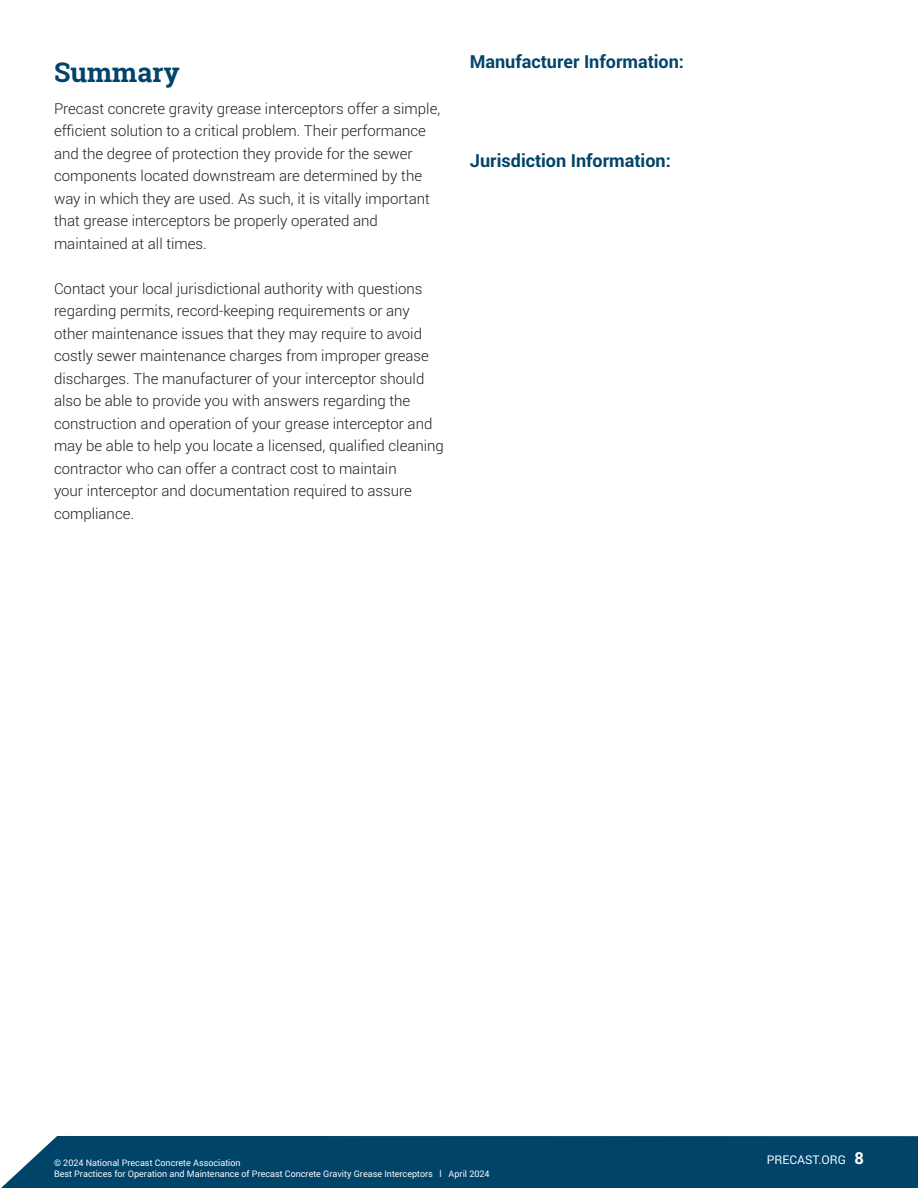
<style>
.page{position:relative;width:918px;height:1188px;background:#fff}
.page>*{position:absolute;margin:0;border:0;box-sizing:border-box;transform-origin:0 0}
.t1{font:700 27px "Roboto Slab";color:#00446a}
.t2{font:700 18px "Roboto";color:#00446a}
.t3{font:300 15px/22.5px "Roboto";color:#231f20}
.t4{font:12px "Roboto";color:#fff}
.t5{font:9px "Roboto";color:#fff}
.s1{font-weight:700;font-size:16.5px}
</style>
<div class="page">
<div style="left:1px;top:1136px;width:917px;height:52px;background:#00446a"></div>
<h1 class="t1" style="left:54px;top:54px;width:127px">Summary</h1>
<p class="t3" style="left:54px;top:97px;width:388px">Precast concrete gravity grease interceptors offer a simple, efficient solution to a critical problem. Their performance and the degree of protection they provide for the sewer components located downstream are determined by the way in which they are used. As such, it is vitally important that grease interceptors be properly operated and maintained at all times.</p>
<p class="t3" style="left:54px;top:277px;width:391px">Contact your local jurisdictional authority with questions regarding permits, record-keeping requirements or any other maintenance issues that they may require to avoid costly sewer maintenance charges from improper grease discharges. The manufacturer of your interceptor should also be able to provide you with answers regarding the construction and operation of your grease interceptor and may be able to help you locate a licensed, qualified cleaning contractor who can offer a contract cost to maintain<br>your interceptor and documentation required to assure compliance.</p>
<p class="t2" style="left:470px;top:49px;width:216px">Manufacturer Information:</p>
<p class="t2" style="left:470px;top:148px;width:203px">Jurisdiction Information:</p>
<p class="t5" style="left:54px;top:1157px;width:188px">© 2024 National Precast Concrete Association</p>
<p class="t4" style="left:767px;top:1152px;width:99px">PRECAST.ORG <span class="s1">8</span></p>
<p class="t5" style="left:54px;top:1168px;width:437px">Best Practices for Operation and Maintenance of Precast Concrete Gravity Grease Interceptors l April 2024</p>
</div>
